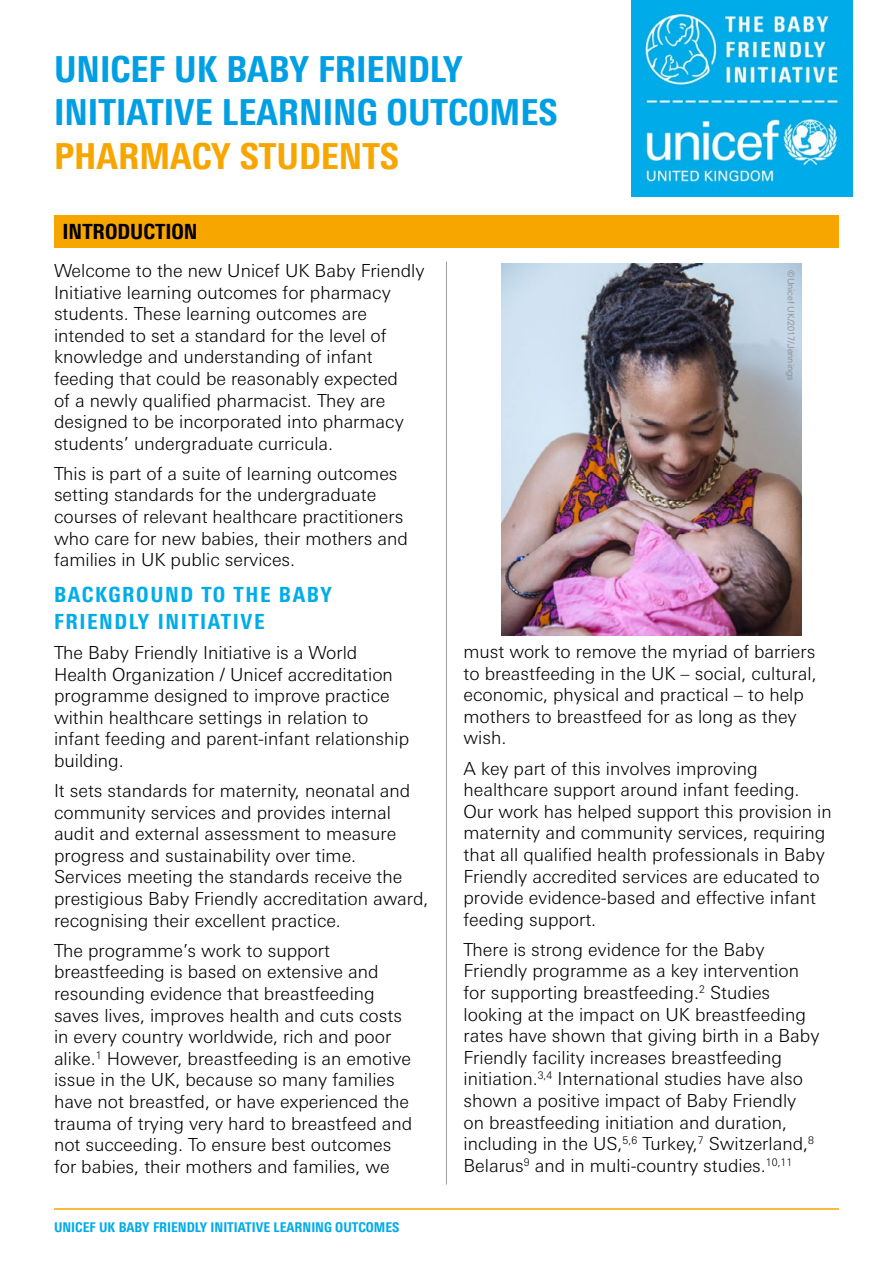
<style>
.page{position:relative;width:893px;height:1263px;background:#fff}
.page>*{position:absolute;margin:0;border:0;box-sizing:border-box;transform-origin:0 0}
.t1{font:800 condensed 36px/43.2px "Univers Next Pro";color:#009fe3}
.t2{font:800 condensed 36px "Univers Next Pro";color:#f7a600}
.t3{font:800 condensed 21px/27px "Univers Next Pro";letter-spacing:.075em;color:#00ace9}
.t4{font:800 condensed 21px "Univers Next Pro";color:#000}
.t5{font:300 18px/21.6px "Univers Next Pro";color:#000}
.t6{font:800 condensed 13.5px "Univers Next Pro";color:#00ace9}
.t7{font:300 9px "Univers Next Pro";color:#808080}
</style>
<div class="page">
<hr style="left:54px;top:1208px;width:785px;height:2px;background:#f7a600">
<div style="left:54px;top:215px;width:785px;height:32px;background:#f7a600"></div>
<hr style="left:446px;top:261px;width:1px;height:923px;background:#9d9d9c">
<img style="left:631px;top:0;width:222px;height:197px">
<img style="left:501px;top:264px;width:300px;height:371px">
<h1 class="t1" style="left:54px;top:47px;width:505px">UNICEF UK BABY FRIENDLY<br>INITIATIVE LEARNING OUTCOMES</h1>
<h1 class="t2" style="left:54px;top:134px;width:347px">PHARMACY STUDENTS</h1>
<p class="t4" style="left:63px;top:219px;width:137px">INTRODUCTION</p>
<p class="t5" style="left:54px;top:260px;width:372px">Welcome to the new Unicef UK Baby Friendly Initiative learning outcomes for pharmacy students. These learning outcomes are intended to set a standard for the level of knowledge and understanding of infant feeding that could be reasonably expected<br>of a newly qualified pharmacist. They are designed to be incorporated into pharmacy students’ undergraduate curricula.</p>
<p class="t5" style="left:54px;top:463px;width:355px">This is part of a suite of learning outcomes setting standards for the undergraduate courses of relevant healthcare practitioners who care for new babies, their mothers and families in UK public services.</p>
<p class="t3" style="left:54px;top:581px;width:279px">BACKGROUND TO THE BABY<br>FRIENDLY INITIATIVE</p>
<p class="t5" style="left:54px;top:642px;width:357px">The Baby Friendly Initiative is a World Health Organization / Unicef accreditation programme designed to improve practice within healthcare settings in relation to infant feeding and parent-infant relationship building.</p>
<p class="t5" style="left:54px;top:780px;width:376px">It sets standards for maternity, neonatal and community services and provides internal audit and external assessment to measure progress and sustainability over time.<br>Services meeting the standards receive the prestigious Baby Friendly accreditation award, recognising their excellent practice.</p>
<p class="t5" style="left:54px;top:939px;width:360px">The programme’s work to support breastfeeding is based on extensive and resounding evidence that breastfeeding saves lives, improves health and cuts costs in every country worldwide, rich and poor alike.<sup>1</sup> However, breastfeeding is an emotive issue in the UK, because so many families have not breastfed, or have experienced the trauma of trying very hard to breastfeed and not succeeding. To ensure best outcomes for babies, their mothers and families, we</p>
<p class="t6" style="left:54px;top:1219px;width:347px">UNICEF UK BABY FRIENDLY INITIATIVE LEARNING OUTCOMES</p>
<p class="t7" style="left:796px;top:270px;width:112px;rotate:90deg">©Unicef UK/2017/Jennings</p>
<p class="t5" style="left:463px;top:641px;width:355px">must work to remove the myriad of barriers to breastfeeding in the UK – social, cultural, economic, physical and practical – to help mothers to breastfeed for as long as they wish.</p>
<p class="t5" style="left:463px;top:757px;width:370px">A key part of this involves improving healthcare support around infant feeding.<br>Our work has helped support this provision in maternity and community services, requiring that all qualified health professionals in Baby Friendly accredited services are educated to provide evidence-based and effective infant feeding support.</p>
<p class="t5" style="left:463px;top:938px;width:357px">There is strong evidence for the Baby Friendly programme as a key intervention for supporting breastfeeding.<sup>2</sup> Studies looking at the impact on UK breastfeeding rates have shown that giving birth in a Baby Friendly facility increases breastfeeding initiation.<sup>3,4</sup> International studies have also shown a positive impact of Baby Friendly on breastfeeding initiation and duration, including in the US,<sup>5,6</sup> Turkey,<sup>7</sup> Switzerland,<sup>8<br></sup>Belarus<sup>9</sup> and in multi-country studies.<sup>10,11</sup></p>
</div>
